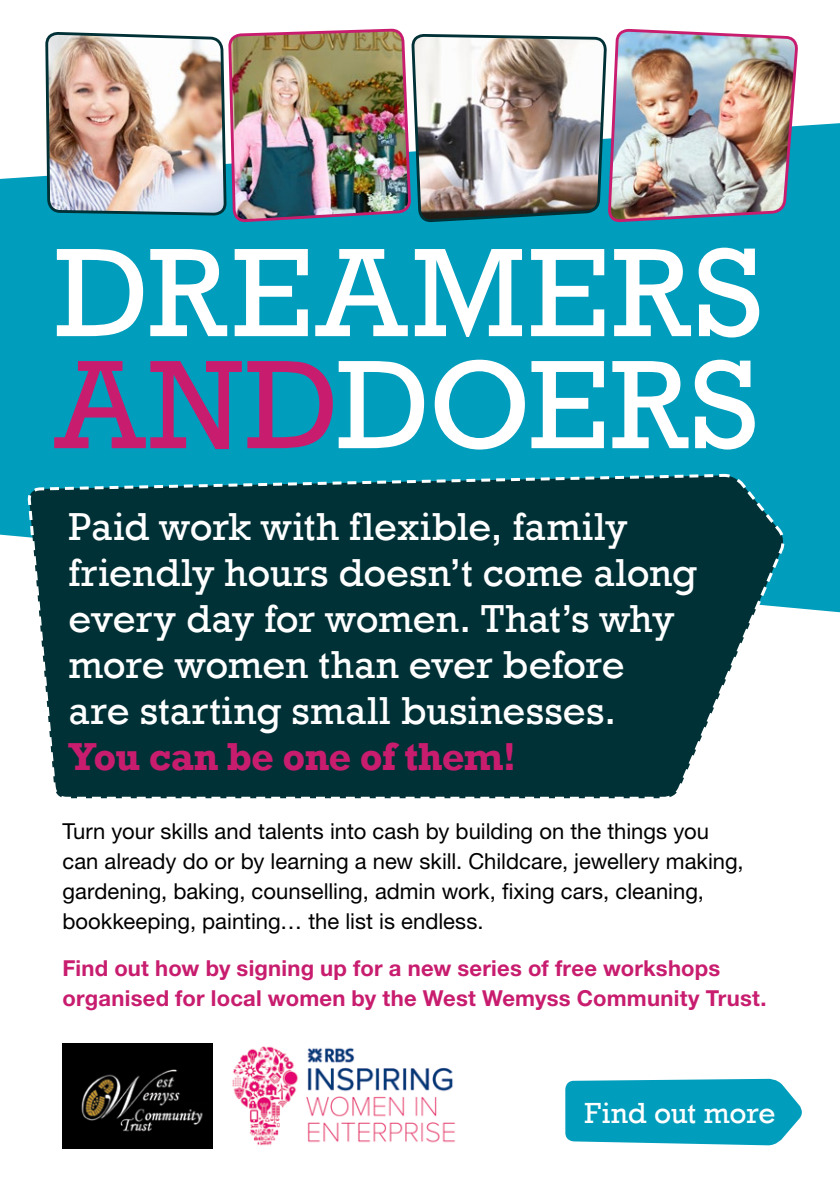
<style>
.page{position:relative;width:840px;height:1191px;background:#fff}
.page>*{position:absolute;margin:0;border:0;box-sizing:border-box;transform-origin:0 0}
.t1{font:128.2px/112px "Rockwell";letter-spacing:.025em;color:#fff}
.t2{font:40px/46px "Rockwell";color:#fff}
.t3{font:700 40px "Rockwell";letter-spacing:-.02em;color:#c81d6f}
.t4{font:29.8px "Rockwell";letter-spacing:-.005em;color:#fff}
.t5{font:22px/30px "Helvetica Neue LT";color:#000}
.t6{font:700 22px/30px "Helvetica Neue LT";letter-spacing:.01em;color:#c81d6f}
.s1{color:#c81d6f}
</style>
<div class="page">
<div style="left:0;top:123px;width:839px;height:489px;background:#009dbc"></div>
<img style="left:62px;top:1043px;width:150px;height:105px">
<img style="left:232px;top:1046px;width:224px;height:100px">
<div style="left:229px;top:221px;width:180px;height:206px;background:#009dbc"></div>
<div style="left:412px;top:221px;width:196px;height:129px;background:#009dbc"></div>
<img style="left:47px;top:28px;width:559px;height:193px">
<img style="left:606px;top:28px;width:193px;height:308px">
<svg style="left:27px;top:472px;width:758px;height:327px;background:#15464b"></svg>
<svg style="left:565px;top:1078px;width:237px;height:67px;background:#19a6c2"></svg>
<h1 class="t1" style="left:55px;top:239px;width:709px">DREAMERS<br><span class="s1">AND</span>DOERS</h1>
<h2 class="t2" style="left:68px;top:504px;width:630px">Paid work with flexible, family friendly hours doesn’t come along every day for women. That’s why more women than ever before<br>are starting small businesses.</h2>
<h2 class="t3" style="left:68px;top:732px;width:449px">You can be one of them!</h2>
<p class="t5" style="left:62px;top:815px;width:682px">Turn your skills and talents into cash by building on the things you can already do or by learning a new skill. Childcare, jewellery making, gardening, baking, counselling, admin work, fixing cars, cleaning, bookkeeping, painting… the list is endless.</p>
<p class="t6" style="left:62px;top:952px;width:705px">Find out how by signing up for a new series of free workshops organised for local women by the West Wemyss Community Trust.</p>
<h3 class="t4" style="left:584px;top:1095px;width:193px">Find out more</h3>
</div>
